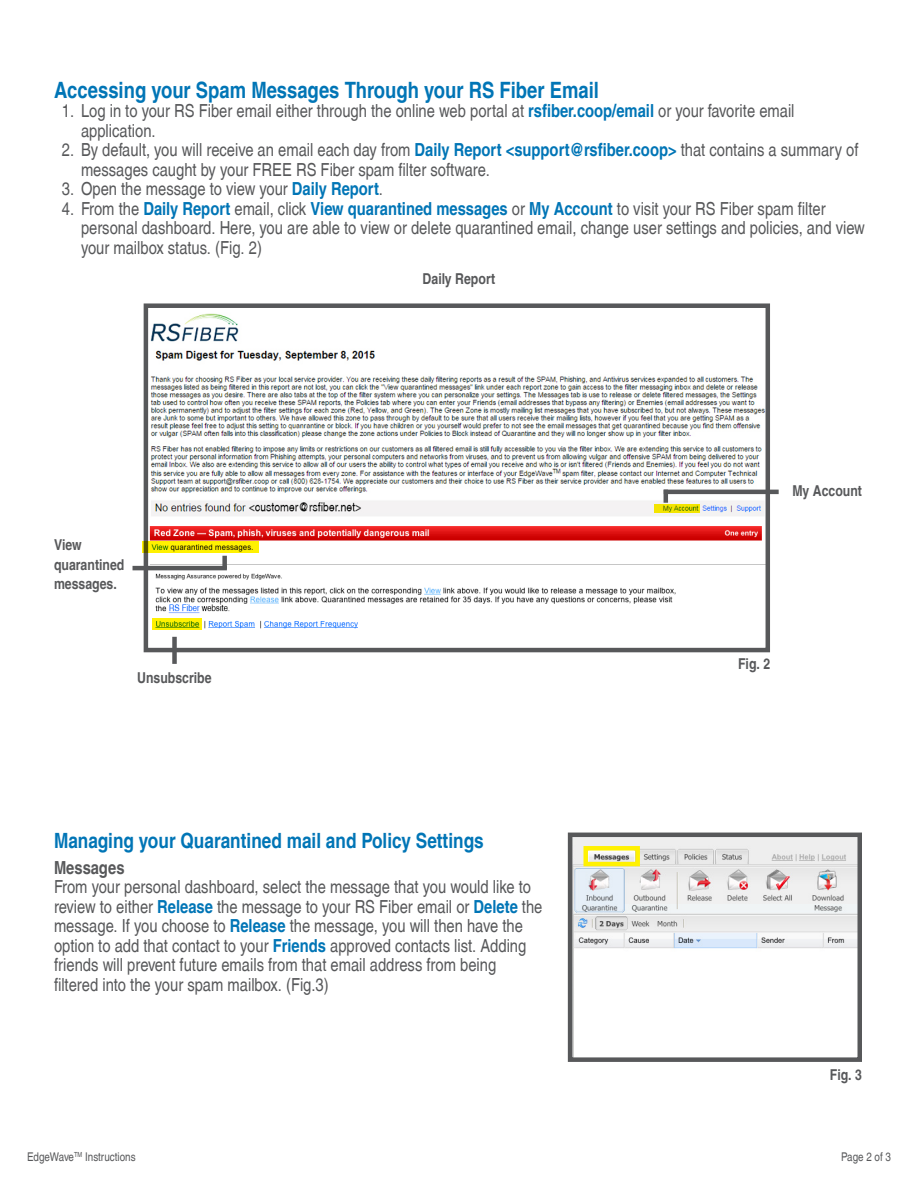
<style>
.page{position:relative;width:918px;height:1188px;background:#fff}
.page>*{position:absolute;margin:0;border:0;box-sizing:border-box;transform-origin:0 0}
.HBC_Instructions_FAQ{font:700 condensed 22.5px "Helvetica Com";color:#0075b6}
.HBC_Instructions_FAQ-2{font:700 condensed 21px "Helvetica Com";color:#0075b6}
.HBC_Instructions_FAQ-3{font:condensed 18px/19.5px "Helvetica Com";color:#57585a}
.HBC_Instructions_FAQ-4{font:700 condensed 18px "Helvetica Com";color:#57585a}
.t1{font:700 condensed 15px/19.5px "Helvetica Com";color:#57585a}
.t2{font:condensed 12px "Helvetica Com";color:#57585a}
.s1{font-weight:700;color:#0075b6}
</style>
<div class="page">
<img style="left:141px;top:303px;width:631px;height:350px">
<svg style="left:654px;top:504px;width:46px;height:9px"></svg>
<hr style="left:664px;top:490px;width:4px;height:13px;background:#57585a">
<hr style="left:664px;top:490px;width:115px;height:4px;background:#57585a">
<svg style="left:152px;top:618px;width:50px;height:11px"></svg>
<div style="left:172px;top:637px;width:5px;height:27px;background:#57585a"></div>
<svg style="left:143px;top:541px;width:116px;height:11px"></svg>
<div style="left:222px;top:556px;width:5px;height:13px;background:#57585a"></div>
<hr style="left:133px;top:566px;width:94px;height:4px;background:#57585a">
<svg style="left:567px;top:832px;width:295px;height:230px"></svg>
<svg style="left:581px;top:844px;width:61px;height:25px"></svg>
<p class="HBC_Instructions_FAQ" style="left:54px;top:76px;width:546px">Accessing your Spam Messages Through your RS Fiber Email</p>
<p class="HBC_Instructions_FAQ-3" style="left:81px;top:101px;width:715px;text-indent:-19px">1. Log in to your RS Fiber email either through the online web portal at <span class="s1">rsfiber.coop/email</span> or your favorite email application.</p>
<p class="HBC_Instructions_FAQ-3" style="left:81px;top:140px;width:779px;text-indent:-19px">2. By default, you will receive an email each day from <span class="s1">Daily Report &lt;support@rsfiber.coop&gt;</span> that contains a summary of messages caught by your FREE RS Fiber spam filter software.</p>
<p class="HBC_Instructions_FAQ-3" style="left:62px;top:179px;width:323px">3. Open the message to view your <span class="s1">Daily Report</span>.</p>
<p class="HBC_Instructions_FAQ-3" style="left:81px;top:199px;width:785px;text-indent:-19px">4. From the <span class="s1">Daily Report</span> email, click <span class="s1">View quarantined messages</span> or <span class="s1">My Account</span> to visit your RS Fiber spam filter personal dashboard. Here, you are able to view or delete quarantined email, change user settings and policies, and view your mailbox status. (Fig. 2)</p>
<p class="t1" style="left:54px;top:535px;width:72px">View quarantined messages.</p>
<p class="t1" style="left:137px;top:668px;width:76px">Unsubscribe</p>
<p class="t1" style="left:423px;top:269px;width:74px">Daily Report</p>
<p class="HBC_Instructions_FAQ-2" style="left:54px;top:828px;width:431px">Managing your Quarantined mail and Policy Settings</p>
<p class="HBC_Instructions_FAQ-4" style="left:54px;top:856px;width:72px">Messages</p>
<p class="HBC_Instructions_FAQ-3" style="left:54px;top:877px;width:490px">From your personal dashboard, select the message that you would like to review to either <span class="s1">Release</span> the message to your RS Fiber email or <span class="s1">Delete</span> the message. If you choose to <span class="s1">Release</span> the message, you will then have the option to add that contact to your <span class="s1">Friends</span> approved contacts list. Adding friends will prevent future emails from that email address from being filtered into the your spam mailbox. (Fig.3)</p>
<p class="t2" style="left:27px;top:1150px;width:110px">EdgeWave<sup>TM</sup> Instructions</p>
<p class="t1" style="left:792px;top:481px;width:71px">My Account</p>
<p class="t1" style="left:738px;top:654px;width:34px">Fig. 2</p>
<p class="t1" style="left:830px;top:1065px;width:34px">Fig. 3</p>
<p class="t2" style="left:841px;top:1150px;width:51px">Page 2 of 3</p>
</div>
